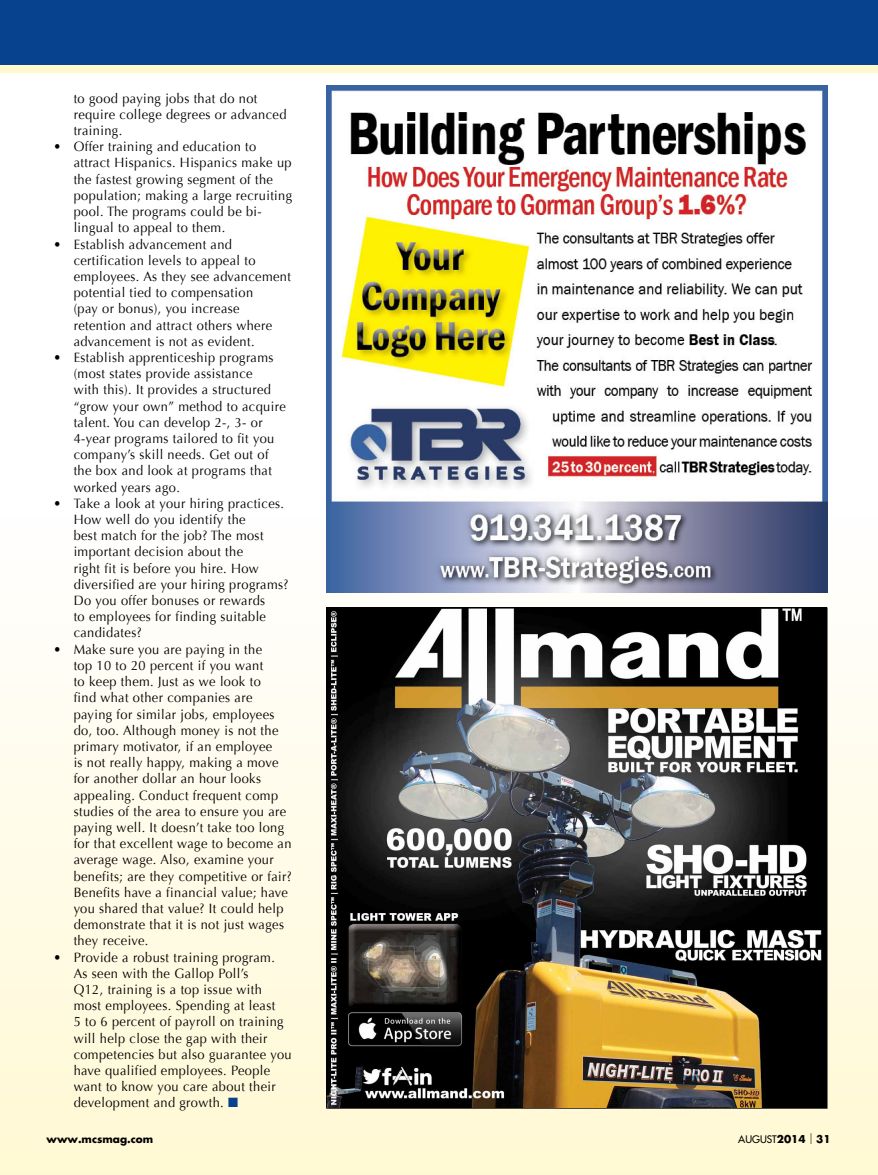
<style>
.page{position:relative;width:878px;height:1175px;background:#fff}
.page>*{position:absolute;margin:0;border:0;box-sizing:border-box;transform-origin:0 0}
.t1{font:13.5px/16.2px "Optima";letter-spacing:.03em;color:#000;scale:.95 1}
.t2{font:700 10.5px "Futura";color:#000}
.t3{font:10.2px "Futura";color:#000}
.s1{color:#07428f}
.s2{font-weight:700;font-size:10.5px}
.s3{font-weight:300;font-size:13.2px}
</style>
<div class="page">
<div style="left:0;top:516px;width:878px;height:658px;background:linear-gradient(to bottom,#fdfcfd,#fcf6d1)"></div>
<div style="left:0;top:0;width:878px;height:66px;background:#07428f"></div>
<div style="left:0;top:65px;width:878px;height:7px;background:#fff8cc"></div>
<img style="left:327px;top:607px;width:499px;height:500px">
<img style="left:326px;top:86px;width:501px;height:506px">
<p class="t1" style="left:74px;top:90px;width:225px">to good paying jobs that do not require college degrees or advanced training.</p>
<p class="t1" style="left:74px;top:139px;width:231px;text-indent:-20px">• Offer training and education to attract Hispanics. Hispanics make up the fastest growing segment of the population; making a large recruiting pool. The programs could be bi&shy;lingual to appeal to them.</p>
<p class="t1" style="left:74px;top:236px;width:230px;text-indent:-20px">• Establish advancement and certification levels to appeal to employees. As they see advancement potential tied to compensation<br>(pay or bonus), you increase retention and attract others where advancement is not as evident.</p>
<p class="t1" style="left:74px;top:349px;width:225px;text-indent:-20px">• Establish apprenticeship programs (most states provide assistance<br>with this). It provides a structured “grow your own” method to acquire talent. You can develop 2-, 3- or<br>4-year programs tailored to fit you company’s skill needs. Get out of the box and look at programs that worked years ago.</p>
<p class="t1" style="left:74px;top:495px;width:228px;text-indent:-20px">• Take a look at your hiring practices.<br>How well do you identify the<br>best match for the job? The most important decision about the<br>right fit is before you hire. How diversified are your hiring programs?<br>Do you offer bonuses or rewards<br>to employees for finding suitable candidates?</p>
<p class="t1" style="left:74px;top:641px;width:231px;text-indent:-20px">• Make sure you are paying in the<br>top 10 to 20 percent if you want<br>to keep them. Just as we look to<br>find what other companies are paying for similar jobs, employees do, too. Although money is not the primary motivator, if an employee<br>is not really happy, making a move for another dollar an hour looks appealing. Conduct frequent comp studies of the area to ensure you are paying well. It doesn’t take too long for that excellent wage to become an average wage. Also, examine your benefits; are they competitive or fair?<br>Benefits have a financial value; have you shared that value? It could help demonstrate that it is not just wages they receive.</p>
<p class="t1" style="left:74px;top:949px;width:231px;text-indent:-20px">• Provide a robust training program.<br>As seen with the Gallop Poll’s<br>Q12, training is a top issue with most employees. Spending at least<br>5 to 6 percent of payroll on training will help close the gap with their competencies but also guarantee you have qualified employees. People want to know you care about their development and growth. <span class="s1">■</span></p>
<p class="t2" style="left:47px;top:1131px;width:108px">www.mcsmag.com</p>
<p class="t3" style="left:738px;top:1132px;width:94px">AUGUST<span class="s2">2014</span> <span class="s3">|</span> <span class="s2">31</span></p>
</div>
